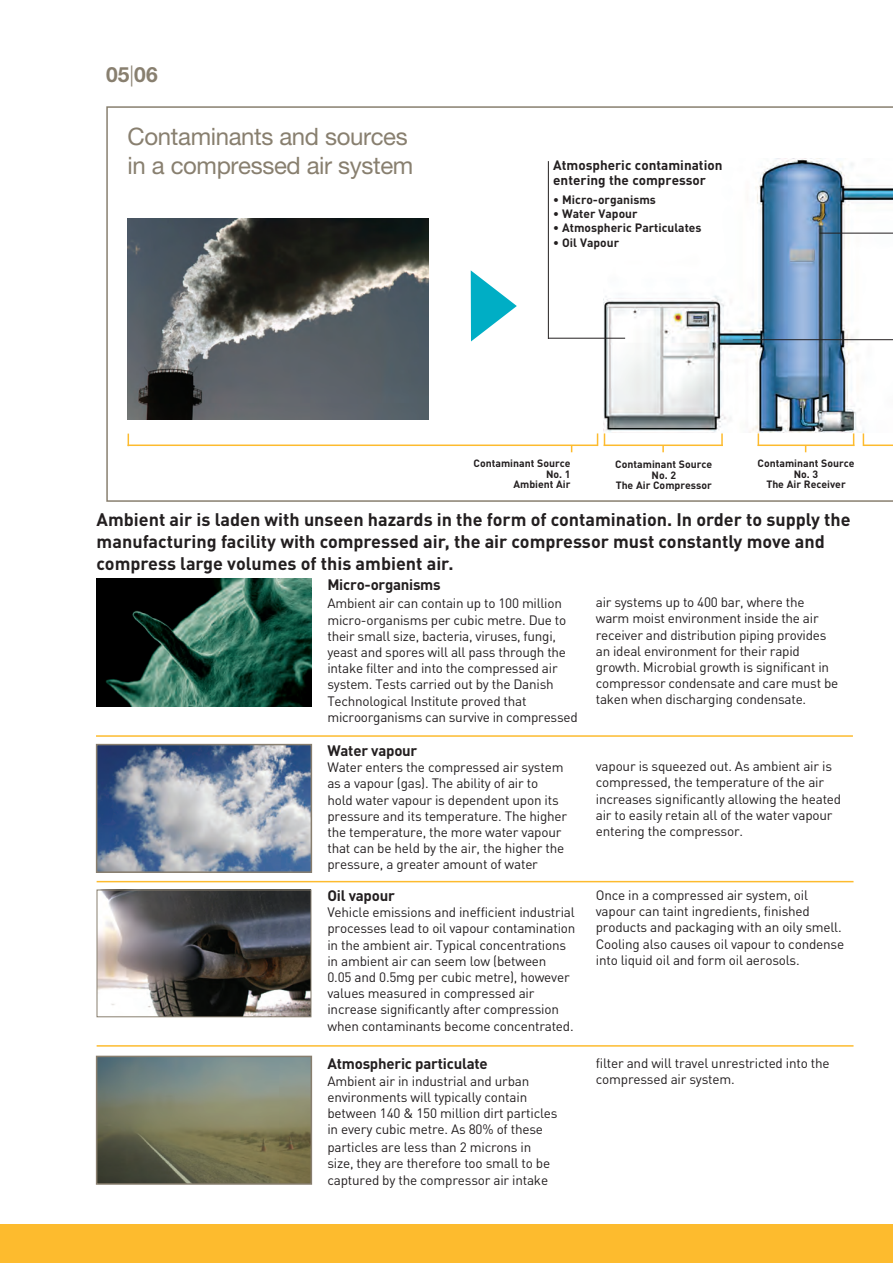
<style>
.page{position:relative;width:893px;height:1263px;background:#fff}
.page>*{position:absolute;margin:0;border:0;box-sizing:border-box;transform-origin:0 0}
.t1{font:24px/28.8px "Helvetica Neue LT Std";letter-spacing:-.015em;color:#887f6f}
.t2{font:700 21px "Helvetica Neue LT Std";color:#887f6f}
.t3{font:700 18px/21.6px "DINOT";color:#231f20}
.t4{font:700 15px "DINOT";letter-spacing:-.015em;color:#231f20}
.t5{font:13.5px/16.2px "DINOT";letter-spacing:-.015em;color:#231f20}
.t6{font:700 13.5px/15px "DINOT";color:#231f20}
.t7{font:700 12px "DINOT";color:#231f20}
.t8{font:700 10.5px "DINOT";color:#231f20}
.s1{font-weight:300}
</style>
<div class="page">
<svg style="left:106px;top:106px;width:787px;height:396px"></svg>
<img style="left:603px;top:159px;width:290px;height:274px">
<img style="left:99px;top:747px;width:210px;height:123px">
<div style="left:96px;top:744px;width:216px;height:129px;border:2px solid #887e6e"></div>
<img style="left:99px;top:892px;width:210px;height:123px">
<div style="left:97px;top:890px;width:214px;height:127px;border:1px solid #887f6f"></div>
<img style="left:99px;top:1059px;width:210px;height:123px">
<div style="left:96px;top:1056px;width:216px;height:129px;border:2px solid #887e6e"></div>
<img style="left:97px;top:578px;width:214px;height:128px">
<hr style="left:97px;top:881px;width:756px;height:1px;background:#fdbb2e">
<hr style="left:96px;top:735px;width:757px;height:2px;background:#fdbb2e">
<hr style="left:97px;top:1045px;width:756px;height:2px;background:#fdbb2e">
<div style="left:0;top:1225px;width:893px;height:38px;background:#fdbb2e"></div>
<hr style="left:548px;top:161px;width:1px;height:178px;background:#231f20">
<hr style="left:548px;top:338px;width:77px;height:1px;background:#231f20">
<hr style="left:128px;top:444px;width:470px;height:2px;background:#fdbb2e">
<hr style="left:604px;top:444px;width:119px;height:2px;background:#fdbb2e">
<hr style="left:864px;top:444px;width:29px;height:2px;background:#fdbb2e">
<svg style="left:721px;top:433px;width:2px;height:12px"></svg>
<svg style="left:863px;top:433px;width:1px;height:13px"></svg>
<hr style="left:758px;top:444px;width:96px;height:2px;background:#fdbb2e">
<svg style="left:662px;top:446px;width:2px;height:6px"></svg>
<svg style="left:471px;top:270px;width:46px;height:71px"></svg>
<div style="left:128px;top:208px;width:300px;height:212px;background:#fff"></div>
<img style="left:128px;top:219px;width:300px;height:201px">
<hr style="left:743px;top:339px;width:150px;height:1px;background:#231f20">
<hr style="left:820px;top:233px;width:73px;height:1px;background:#231f20">
<p class="t2" style="left:106px;top:61px;width:53px">05<span class="s1">|</span>06</p>
<p class="t1" style="left:128px;top:121px;width:287px">Contaminants and sources in a compressed air system</p>
<p class="t6" style="left:553px;top:157px;width:171px">Atmospheric contamination entering the compressor</p>
<p class="t7" style="left:553px;top:191px;width:104px">• Micro-organisms</p>
<p class="t7" style="left:553px;top:205px;width:86px">• Water Vapour</p>
<p class="t7" style="left:553px;top:220px;width:150px">• Atmospheric Particulates</p>
<p class="t7" style="left:553px;top:234px;width:67px">• Oil Vapour</p>
<p class="t8" style="left:473px;top:456px;width:99px">Contaminant Source</p>
<p class="t8" style="left:546px;top:467px;width:26px">No. 1</p>
<p class="t8" style="left:513px;top:477px;width:59px">Ambient Air</p>
<p class="t8" style="left:615px;top:457px;width:99px">Contaminant Source</p>
<p class="t8" style="left:652px;top:468px;width:26px">No. 2</p>
<p class="t8" style="left:616px;top:478px;width:98px">The Air Compressor</p>
<p class="t8" style="left:757px;top:456px;width:99px">Contaminant Source</p>
<p class="t8" style="left:794px;top:467px;width:26px">No. 3</p>
<p class="t8" style="left:766px;top:477px;width:81px">The Air Receiver</p>
<p class="t3" style="left:97px;top:508px;width:755px">Ambient air is laden with unseen hazards in the form of contamination. In order to supply the manufacturing facility with compressed air, the air compressor must constantly move and compress large volumes of this ambient air.</p>
<p class="t4" style="left:327px;top:574px;width:115px">Micro-organisms</p>
<p class="t5" style="left:327px;top:595px;width:252px">Ambient air can contain up to 100 million micro-organisms per cubic metre. Due to their small size, bacteria, viruses, fungi, yeast and spores will all pass through the intake filter and into the compressed air system. Tests carried out by the Danish Technological Institute proved that microorganisms can survive in compressed</p>
<p class="t5" style="left:596px;top:594px;width:244px">air systems up to 400 bar, where the warm moist environment inside the air receiver and distribution piping provides an ideal environment for their rapid growth. Microbial growth is significant in compressor condensate and care must be taken when discharging condensate.</p>
<p class="t4" style="left:327px;top:740px;width:92px">Water vapour</p>
<p class="t5" style="left:327px;top:759px;width:241px">Water enters the compressed air system as a vapour (gas). The ability of air to<br>hold water vapour is dependent upon its pressure and its temperature. The higher the temperature, the more water vapour that can be held by the air, the higher the pressure, a greater amount of water</p>
<p class="t5" style="left:596px;top:757px;width:247px">vapour is squeezed out. As ambient air is compressed, the temperature of the air increases significantly allowing the heated air to easily retain all of the water vapour entering the compressor.</p>
<p class="t4" style="left:327px;top:885px;width:69px">Oil vapour</p>
<p class="t5" style="left:327px;top:904px;width:250px">Vehicle emissions and inefficient industrial processes lead to oil vapour contamination in the ambient air. Typical concentrations in ambient air can seem low (between<br>0.05 and 0.5mg per cubic metre), however values measured in compressed air increase significantly after compression when contaminants become concentrated.</p>
<p class="t5" style="left:596px;top:886px;width:250px">Once in a compressed air system, oil vapour can taint ingredients, finished products and packaging with an oily smell.<br>Cooling also causes oil vapour to condense into liquid oil and form oil aerosols.</p>
<p class="t4" style="left:327px;top:1054px;width:162px">Atmospheric particulate</p>
<p class="t5" style="left:327px;top:1072px;width:232px">Ambient air in industrial and urban environments will typically contain between 140 &amp; 150 million dirt particles in every cubic metre. As 80% of these</p>
<p class="t5" style="left:327px;top:1138px;width:224px">particles are less than 2 microns in size, they are therefore too small to be captured by the compressor air intake</p>
<p class="t5" style="left:596px;top:1055px;width:235px">filter and will travel unrestricted into the compressed air system.</p>
</div>
